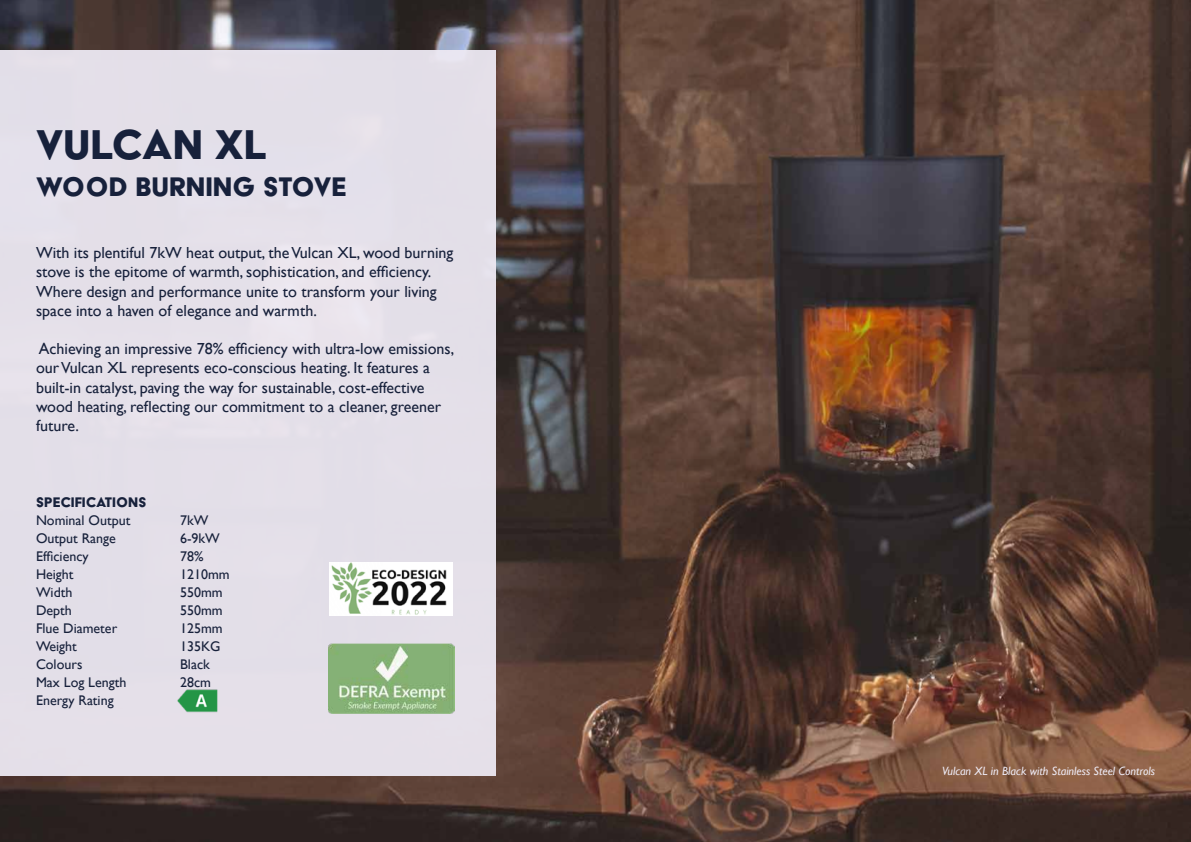
<style>
.page{position:relative;width:1191px;height:842px;background:#fff}
.page>*{position:absolute;margin:0;border:0;box-sizing:border-box;transform-origin:0 0}
.t1{font:48px "Acier BAT Text Solid";color:#17213b}
.t2{font:31px "Acier BAT Text Solid";color:#17213b}
.t3{font:16px/19.2px "Gill Sans";color:#17213b}
.t4{font:16px "Acier BAT Text Solid";color:#17213b}
.t5{font:14px "Gill Sans";color:#17213b}
.t6{font:italic 12px "Gill Sans";color:#ede9f3}
</style>
<div class="page">
<img style="left:0;top:0;width:1191px;height:842px">
<div style="left:0;top:51px;width:496px;height:724px;background:#e4dfe9"></div>
<img style="left:330px;top:562px;width:122px;height:54px">
<img style="left:328px;top:643px;width:126px;height:71px">
<img style="left:177px;top:689px;width:41px;height:24px">
<h1 class="t1" style="left:36px;top:119px;width:232px">VULCAN XL</h1>
<h2 class="t2" style="left:36px;top:170px;width:312px">WOOD BURNING STOVE</h2>
<p class="t3" style="left:36px;top:243px;width:419px">With its plentiful 7kW heat output, the Vulcan XL, wood burning stove is the epitome of warmth, sophistication, and efficiency.<br>Where design and performance unite to transform your living space into a haven of elegance and warmth.</p>
<p class="t3" style="left:36px;top:339px;width:420px">Achieving an impressive 78% efficiency with ultra-low emissions, our Vulcan XL represents eco-conscious heating. It features a built-in catalyst, paving the way for sustainable, cost-effective wood heating, reflecting our commitment to a cleaner, greener future.</p>
<p class="t4" style="left:36px;top:494px;width:112px">SPECIFICATIONS</p>
<p class="t5" style="left:36px;top:512px;width:96px">Nominal Output</p>
<p class="t5" style="left:180px;top:512px;width:30px">7kW</p>
<p class="t5" style="left:36px;top:530px;width:81px">Output Range</p>
<p class="t5" style="left:180px;top:530px;width:41px">6-9kW</p>
<p class="t5" style="left:36px;top:548px;width:54px">Efficiency</p>
<p class="t5" style="left:180px;top:548px;width:25px">78%</p>
<p class="t5" style="left:36px;top:566px;width:39px">Height</p>
<p class="t5" style="left:180px;top:566px;width:51px">1210mm</p>
<p class="t5" style="left:36px;top:584px;width:38px">Width</p>
<p class="t5" style="left:180px;top:584px;width:44px">550mm</p>
<p class="t5" style="left:36px;top:602px;width:37px">Depth</p>
<p class="t5" style="left:180px;top:602px;width:44px">550mm</p>
<p class="t5" style="left:36px;top:620px;width:83px">Flue Diameter</p>
<p class="t5" style="left:180px;top:620px;width:44px">125mm</p>
<p class="t5" style="left:36px;top:638px;width:42px">Weight</p>
<p class="t5" style="left:180px;top:638px;width:42px">135KG</p>
<p class="t5" style="left:36px;top:656px;width:48px">Colours</p>
<p class="t5" style="left:180px;top:656px;width:31px">Black</p>
<p class="t5" style="left:36px;top:674px;width:92px">Max Log Length</p>
<p class="t5" style="left:180px;top:674px;width:32px">28cm</p>
<p class="t5" style="left:36px;top:692px;width:79px">Energy Rating</p>
<p class="t6" style="left:942px;top:764px;width:214px">Vulcan XL in Black with Stainless Steel Controls</p>
</div>
